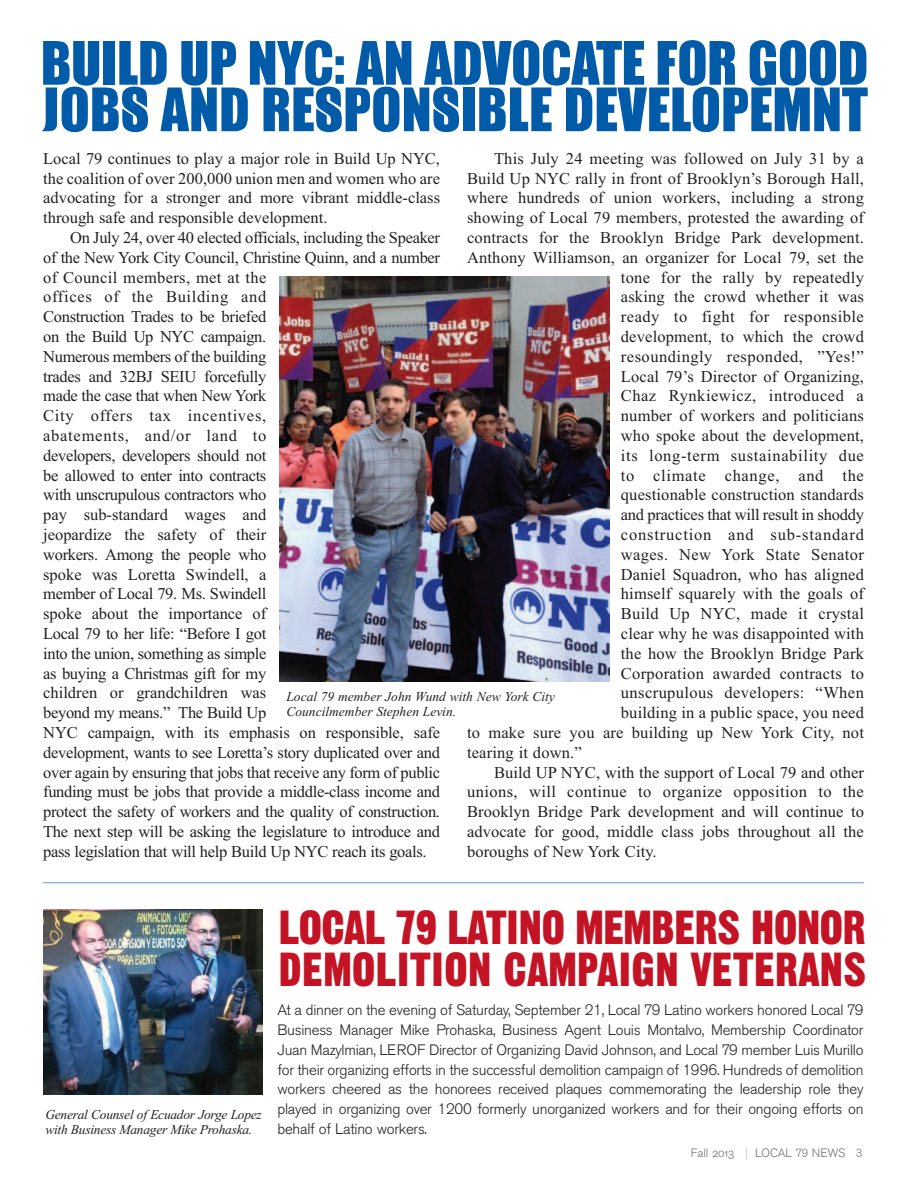
<style>
.page{position:relative;width:918px;height:1188px;background:#fff}
.page>*{position:absolute;margin:0;border:0;box-sizing:border-box;transform-origin:0 0}
.t1{font:54px/46.5px "Gabo Drive";color:#015ba9}
.t2{font:46.5px/42px "Gothic Thirteen";letter-spacing:.01em;color:#c41324}
.t3{font:16.5px/19.8px "Times";letter-spacing:-.02em;color:#231f20}
.t4{font:16.5px/19.8px "Times";letter-spacing:.005em;color:#231f20;text-align:justify}
.t5{font:16.5px "Times";letter-spacing:.025em;color:#231f20}
.t6{font:16.5px "Times";letter-spacing:.03em;color:#231f20}
.t7{font:16.5px "Times";letter-spacing:.04em;color:#231f20}
.t8{font:16.5px "Times";letter-spacing:-.015em;color:#231f20}
.t9{font:16.5px "Times";letter-spacing:.05em;color:#231f20}
.t10{font:300 15px/19.8px "Akzidenz Grotesk BE";letter-spacing:-.02em;color:#231f20;text-align:justify}
.t11{font:italic 13.5px/15px "Times New Roman";letter-spacing:-.02em;color:#231f20}
.t12{font:italic 13.5px/15px "Times New Roman";color:#231f20}
.t13{font:12px "Akzidenz Grotesk BE Light Os F";color:#717275}
.s1{color:#bcbdc0}
</style>
<div class="page">
<img style="left:279px;top:277px;width:331px;height:404px">
<img style="left:43px;top:910px;width:220px;height:185px">
<hr style="left:43px;top:882px;width:821px;height:1px;background:#91b8dd">
<h1 class="t1" style="left:41px;top:43px;width:829px">BUILD UP NYC: AN ADVOCATE FOR GOOD<br>JOBS AND RESPONSIBLE DEVELOPEMNT</h1>
<p class="t4" style="left:43px;top:148px;width:398px">Local 79 continues to play a major role in Build Up NYC, the coalition of over 200,000 union men and women who are advocating for a stronger and more vibrant middle-class through safe and responsible development.</p>
<p class="t3" style="left:43px;top:227px;width:398px;text-indent:27px">On July 24, over 40 elected officials, including the Speaker of the New York City Council, Christine Quinn, and a number of Council members, met at the<br>offices of the Building and<br>Construction Trades to be briefed<br>on the Build Up NYC campaign.<br>Numerous members of the building<br>trades and 32BJ SEIU forcefully<br>made the case that when New York<br>City offers tax incentives,<br>abatements, and/or land to<br>developers, developers should not<br>be allowed to enter into contracts<br>with unscrupulous contractors who<br>pay sub-standard wages and<br>jeopardize the safety of their<br>workers. Among the people who<br>spoke was Loretta Swindell, a<br>member of Local 79. Ms. Swindell<br>spoke about the importance of<br>Local 79 to her life: “Before I got<br>into the union, something as simple<br>as buying a Christmas gift for my<br>children or grandchildren was<br>beyond my means.” The Build Up<br>NYC campaign, with its emphasis on responsible, safe development, wants to see Loretta’s story duplicated over and over again by ensuring that jobs that receive any form of public funding must be jobs that provide a middle-class income and protect the safety of workers and the quality of construction.<br>The next step will be asking the legislature to introduce and pass legislation that will help Build Up NYC reach its goals.</p>
<p class="t4" style="left:494px;top:148px;width:371px">This July 24 meeting was followed on July 31 by a</p>
<p class="t4" style="left:467px;top:168px;width:398px">Build Up NYC rally in front of Brooklyn’s Borough Hall,</p>
<p class="t4" style="left:467px;top:188px;width:398px">where hundreds of union workers, including a strong</p>
<p class="t4" style="left:467px;top:208px;width:398px">showing of Local 79 members, protested the awarding of</p>
<p class="t4" style="left:467px;top:227px;width:398px">contracts for the Brooklyn Bridge Park development.</p>
<p class="t4" style="left:467px;top:247px;width:398px">Anthony Williamson, an organizer for Local 79, set the</p>
<p class="t4" style="left:621px;top:267px;width:245px">tone for the rally by repeatedly</p>
<p class="t4" style="left:621px;top:287px;width:245px">asking the crowd whether it was</p>
<p class="t6" style="left:621px;top:307px;width:245px">ready to fight for responsible</p>
<p class="t4" style="left:621px;top:326px;width:245px">development, to which the crowd</p>
<p class="t6" style="left:621px;top:346px;width:245px">resoundingly responded, ”Yes!”</p>
<p class="t4" style="left:621px;top:366px;width:245px">Local 79’s Director of Organizing,</p>
<p class="t6" style="left:621px;top:386px;width:245px">Chaz Rynkiewicz, introduced a</p>
<p class="t4" style="left:621px;top:406px;width:245px">number of workers and politicians</p>
<p class="t4" style="left:621px;top:425px;width:245px">who spoke about the development,</p>
<p class="t7" style="left:621px;top:445px;width:245px">its long-term sustainability due</p>
<p class="t7" style="left:621px;top:465px;width:245px">to climate change, and the</p>
<p class="t4" style="left:621px;top:485px;width:245px">questionable construction standards</p>
<p class="t8" style="left:621px;top:505px;width:245px">and practices that will result in shoddy</p>
<p class="t9" style="left:621px;top:525px;width:245px">construction and sub-standard</p>
<p class="t5" style="left:621px;top:544px;width:245px">wages. New York State Senator</p>
<p class="t4" style="left:621px;top:564px;width:245px">Daniel Squadron, who has aligned</p>
<p class="t4" style="left:621px;top:584px;width:245px">himself squarely with the goals of</p>
<p class="t4" style="left:621px;top:604px;width:245px">Build Up NYC, made it crystal</p>
<p class="t4" style="left:621px;top:623px;width:245px">clear why he was disappointed with</p>
<p class="t4" style="left:621px;top:643px;width:245px">the how the Brooklyn Bridge Park</p>
<p class="t4" style="left:621px;top:663px;width:245px">Corporation awarded contracts to</p>
<p class="t5" style="left:621px;top:683px;width:245px">unscrupulous developers: “When</p>
<p class="t4" style="left:621px;top:703px;width:245px">building in a public space, you need</p>
<p class="t4" style="left:467px;top:722px;width:398px">to make sure you are building up New York City, not</p>
<p class="t4" style="left:467px;top:742px;width:116px">tearing it down.”</p>
<p class="t4" style="left:494px;top:762px;width:371px">Build UP NYC, with the support of Local 79 and other</p>
<p class="t5" style="left:467px;top:782px;width:398px">unions, will continue to organize opposition to the</p>
<p class="t4" style="left:467px;top:802px;width:398px">Brooklyn Bridge Park development and will continue to</p>
<p class="t4" style="left:467px;top:821px;width:398px">advocate for good, middle class jobs throughout all the</p>
<p class="t4" style="left:467px;top:841px;width:191px">boroughs of New York City.</p>
<p class="t12" style="left:286px;top:689px;width:270px">Local 79 member John Wund with New York City<br>Councilmember Stephen Levin.</p>
<p class="t11" style="left:45px;top:1107px;width:218px">General Counsel of Ecuador Jorge Lopez with Business Manager Mike Prohaska.</p>
<h2 class="t2" style="left:279px;top:910px;width:590px">LOCAL 79 LATINO MEMBERS HONOR<br>DEMOLITION CAMPAIGN VETERANS</h2>
<p class="t10" style="left:277px;top:1001px;width:588px">At a dinner on the evening of Saturday, September 21, Local 79 Latino workers honored Local 79<br>Business Manager Mike Prohaska, Business Agent Louis Montalvo, Membership Coordinator Juan Mazylmian, LEROF Director of Organizing David Johnson, and Local 79 member Luis Murillo for their organizing efforts in the successful demolition campaign of 1996. Hundreds of demolition workers cheered as the honorees received plaques commemorating the leadership role they played in organizing over 1200 formerly unorganized workers and for their ongoing efforts on behalf of Latino workers.</p>
<p class="t13" style="left:691px;top:1148px;width:173px">Fall 2013 <span class="s1">|</span> LOCAL 79 NEWS 3</p>
</div>
